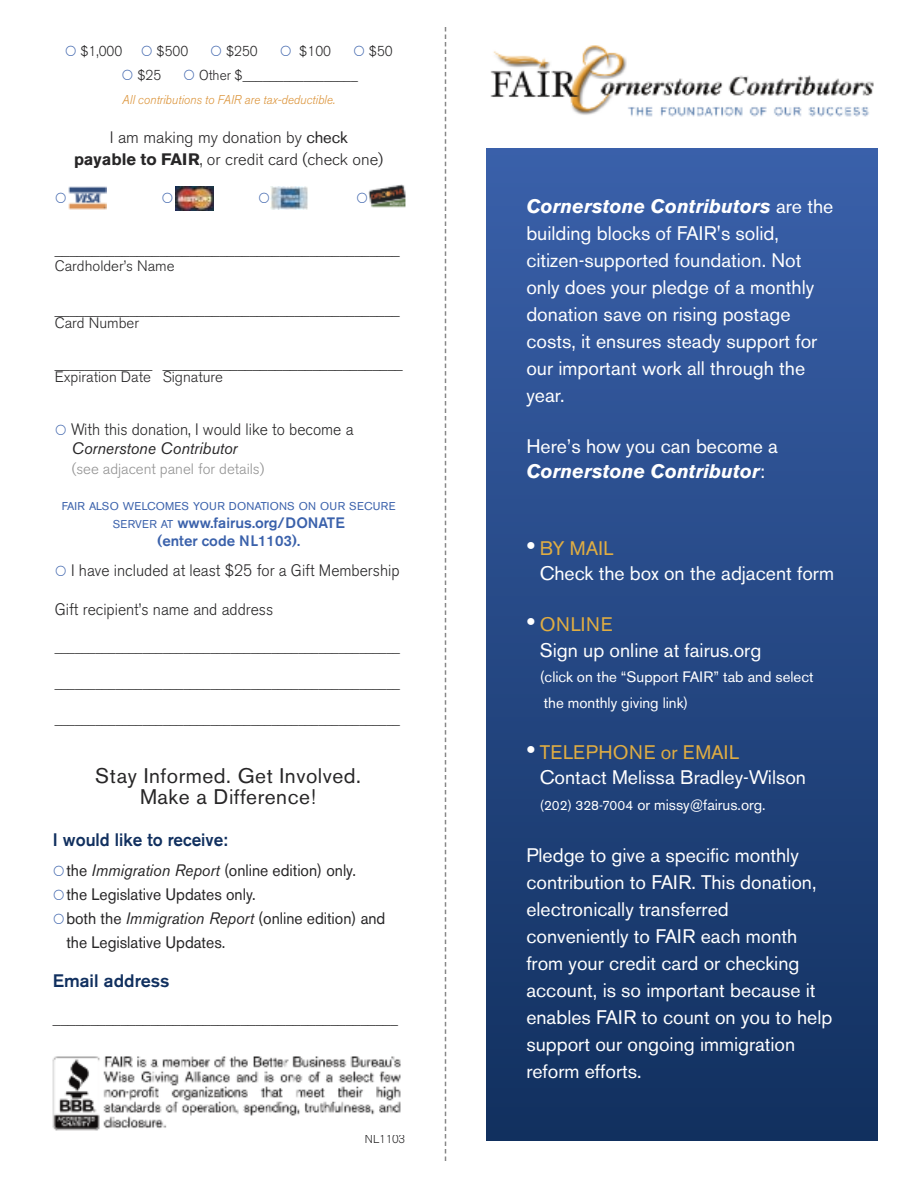
<style>
.page{position:relative;width:918px;height:1188px;background:#fff}
.page>*{position:absolute;margin:0;border:0;box-sizing:border-box;transform-origin:0 0}
.t1{font:21px/21px "Akzidenz Grotesk BE";letter-spacing:.025em;color:#272627;text-align:center}
.t2{font:19.5px/27px "Akzidenz Grotesk BE";color:#fff}
.t3{font:500 18px "Akzidenz Grotesk BE";color:#11305f;scale:.95 1}
.t4{font:500 18px "Akzidenz Grotesk BE";color:#11305f}
.t5{font:16.5px/24px "Akzidenz Grotesk BE";color:#272627;scale:.95 1}
.t6{font:300 16.5px "Akzidenz Grotesk BE";color:#272627;scale:.95 1}
.t7{font:300 16.5px/22.5px "Akzidenz Grotesk BE";color:#272627;text-align:center}
.t8{font:italic 16.5px "Akzidenz Grotesk BE";color:#272627;scale:.95 1}
.t9{font:300 15px/13.5px "Akzidenz Grotesk BE";color:#272627}
.t10{font:15px/25.5px "Akzidenz Grotesk BE";color:#fff}
.t11{font:500 15px/18px "Akzidenz Grotesk BE";color:#3a61ab;text-align:center}
.t12{font:15px "Akzidenz Grotesk BE";color:#272627}
.t13{font:300 15px "Akzidenz Grotesk BE";color:#939393}
.t14{font:300 14.25px "Akzidenz Grotesk BE";color:#272627;scale:.95 1}
.t15{font:italic 300 12.75px "Akzidenz Grotesk BE";color:#dc953c;scale:.95 1}
.t16{font:300 12px "Akzidenz Grotesk BE";letter-spacing:-.025em;color:#272627;scale:.95 1}
.t17{font:11.25px "Akzidenz Grotesk BE";letter-spacing:.02em;color:#3a61ab}
.s1{font-weight:400}
.s2{font-weight:700}
.s3{font-weight:400;font-size:11.25px}
.s4{font-style:italic}
.s5{font-weight:700;font-style:italic}
.s6{font-size:27px}
.s7{color:#e0ad42}
.s8{font-size:13.5px}
</style>
<div class="page">
<div style="left:486px;top:148px;width:392px;height:992px;background:linear-gradient(to bottom,#3a60aa,#11305f)"></div>
<img style="left:176px;top:186px;width:37px;height:24px">
<img style="left:271px;top:186px;width:37px;height:24px">
<img style="left:368px;top:184px;width:38px;height:24px">
<img style="left:68px;top:186px;width:38px;height:24px">
<img style="left:52px;top:1056px;width:349px;height:75px">
<svg style="left:445px;top:27px;width:1px;height:1134px"></svg>
<img style="left:490px;top:45px;width:384px;height:72px">
<p class="t14" style="left:80px;top:45px;width:46px">$1,000</p>
<p class="t14" style="left:156px;top:45px;width:35px">$500</p>
<p class="t14" style="left:226px;top:45px;width:35px">$250</p>
<p class="t14" style="left:299px;top:45px;width:35px">$100</p>
<p class="t14" style="left:369px;top:45px;width:27px">$50</p>
<p class="t14" style="left:137px;top:69px;width:27px">$25</p>
<p class="t14" style="left:199px;top:69px;width:169px">Other $_________________</p>
<p class="t15" style="left:122px;top:95px;width:226px">All contributions to FAIR are tax-deductible.</p>
<p class="t7" style="left:74px;top:127px;width:311px">I am making my donation by <span class="s1">check<br></span><span class="s2">payable to FAIR</span>, or credit card (check one)</p>
<p class="t9" style="left:55px;top:243px;width:346px;line-height:16.5px">______________________________________________<br>Cardholder’s Name</p>
<p class="t9" style="left:55px;top:304px;width:347px">______________________________________________<br>Card Number</p>
<p class="t9" style="left:55px;top:358px;width:349px">_____________ ________________________________<br>Expiration Date Signature</p>
<p class="t6" style="left:71px;top:422px;width:299px">With this donation, I would like to become a</p>
<p class="t8" style="left:72px;top:442px;width:176px">Cornerstone Contributor</p>
<p class="t13" style="left:72px;top:462px;width:194px">(see adjacent panel for details)</p>
<p class="t17" style="left:62px;top:502px;width:335px">FAIR ALSO WELCOMES YOUR DONATIONS ON OUR SECURE</p>
<p class="t11" style="left:113px;top:515px;width:233px"><span class="s3">SERVER AT</span> www.fairus.org/DONATE (enter code NL1103).</p>
<p class="t6" style="left:71px;top:563px;width:347px">I have included at least $25 for a Gift Membership</p>
<p class="t6" style="left:55px;top:603px;width:231px">Gift recipient’s name and address</p>
<p class="t14" style="left:55px;top:641px;width:365px">___________________________________________________</p>
<p class="t14" style="left:55px;top:677px;width:365px">___________________________________________________</p>
<p class="t14" style="left:55px;top:713px;width:365px">___________________________________________________</p>
<p class="t1" style="left:95px;top:768px;width:267px">Stay Informed. Get Involved.<br>Make a Difference!</p>
<p class="t3" style="left:53px;top:833px;width:185px">I would like to receive:</p>
<p class="t5" style="left:66px;top:860px;width:337px">the <span class="s4">Immigration Report</span> (online edition) only.<br>the Legislative Updates only.<br>both the <span class="s4">Immigration Report</span> (online edition) and the Legislative Updates.</p>
<p class="t4" style="left:53px;top:974px;width:118px">Email address</p>
<p class="t12" style="left:53px;top:1014px;width:346px">______________________________________________</p>
<p class="t16" style="left:365px;top:1134px;width:44px">NL1103</p>
<p class="t2" style="left:526px;top:195px;width:308px"><span class="s5">Cornerstone Contributors</span> are the building blocks of FAIR's solid, citizen-supported foundation. Not only does your pledge of a monthly donation save on rising postage costs, it ensures steady support for our important work all through the year.</p>
<p class="t2" style="left:526px;top:435px;width:253px;line-height:25.5px">Here’s how you can become a<br><span class="s5">Cornerstone Contributor</span>:</p>
<p class="t2" style="left:540px;top:537px;width:296px;line-height:25.5px;text-indent:-14px"><span class="s6">•</span> <span class="s7">BY MAIL<br></span>Check the box on the adjacent form</p>
<p class="t2" style="left:540px;top:614px;width:223px;line-height:25.5px;text-indent:-13px"><span class="s6">•</span> <span class="s7">ONLINE<br></span>Sign up online at fairus.org</p>
<p class="t10" style="left:540px;top:666px;width:275px">(click on the “Support FAIR” tab and select the monthly giving link)</p>
<p class="t2" style="left:540px;top:741px;width:268px;line-height:25.5px;text-indent:-13px"><span class="s6">•</span> <span class="s7">TELEPHONE or EMAIL<br></span>Contact Melissa Bradley-Wilson</p>
<p class="t10" style="left:540px;top:794px;width:227px"><span class="s8">(202) 328-7004</span> or missy@fairus.org.</p>
<p class="t2" style="left:526px;top:844px;width:307px">Pledge to give a specific monthly contribution to FAIR. This donation, electronically transferred conveniently to FAIR each month from your credit card or checking account, is so important because it enables FAIR to count on you to help support our ongoing immigration reform efforts.</p>
</div>
